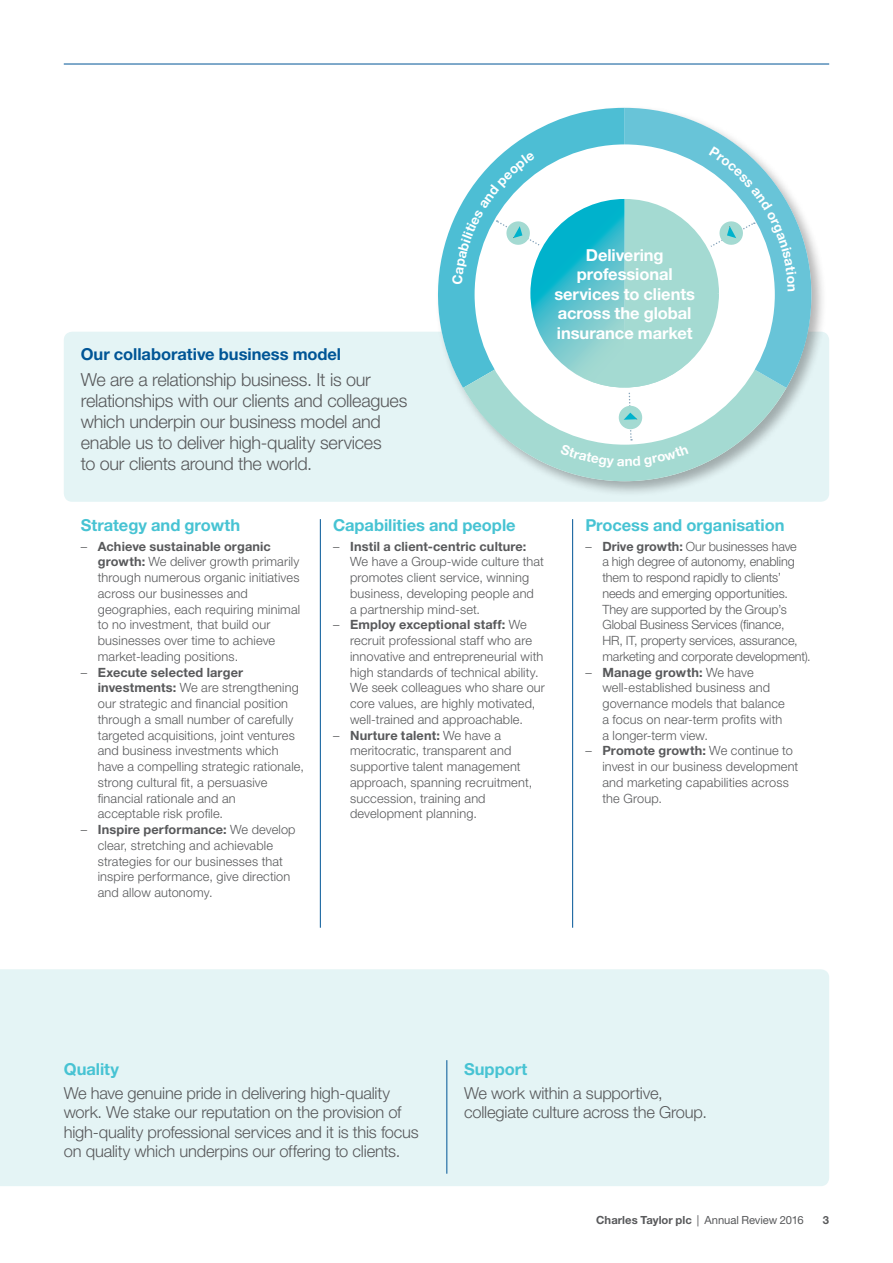
<style>
.page{position:relative;width:893px;height:1263px;background:#fff}
.page>*{position:absolute;margin:0;border:0;box-sizing:border-box;transform-origin:0 0}
.t1{font:300 18px/21px "Helvetica Neue LT Std";letter-spacing:-.015em;color:#58595b}
.t2{font:300 16.5px/19.5px "Helvetica Neue LT Std";letter-spacing:-.01em;color:#58595b}
.t3{font:700 16.5px "Helvetica Neue LT Std";color:#47c3d3}
.t4{font:700 16.5px/19.5px "Helvetica Neue LT Std";letter-spacing:-.005em;color:#fff;text-align:center}
.t5{font:700 16.5px "Helvetica Neue LT Std";letter-spacing:-.005em;color:#005596}
.t6{font:300 12.75px/15.8px "Helvetica Neue LT Std";letter-spacing:.01em;color:#58595b}
.t7{font:11.25px "Helvetica Neue LT Std";letter-spacing:-.01em;color:#58595b}
.t8{font:700 11.25px "Helvetica Neue LT Std";color:#58595b}
.s1{font-weight:700}
</style>
<div class="page">
<div style="left:0;top:969px;width:829px;height:217px;background:#e4f4f5"></div>
<hr style="left:64px;top:64px;width:765px;height:1px;background:#005596">
<div style="left:64px;top:332px;width:765px;height:170px;background:#e4f4f5;border-radius:9px"></div>
<hr style="left:447px;top:1060px;width:1px;height:114px;background:#005596">
<div style="left:434px;top:104px;width:393px;height:393px;background:#000;opacity:.3"></div>
<svg style="left:434px;top:108px;width:191px;height:280px"></svg>
<svg style="left:463px;top:468px;width:323px;height:29px"></svg>
<svg style="left:625px;top:108px;width:186px;height:280px"></svg>
<hr style="left:320px;top:519px;width:1px;height:409px;background:#005596">
<hr style="left:572px;top:519px;width:1px;height:409px;background:#005596">
<svg style="left:452px;top:147px;width:344px;height:321px"></svg>
<p class="t5" style="left:81px;top:344px;width:262px">Our collaborative business model</p>
<h1 class="t1" style="left:81px;top:368px;width:328px">We are a relationship business. It is our relationships with our clients and colleagues which underpin our business model and enable us to deliver high-quality services<br>to our clients around the world.</h1>
<p class="t4" style="left:554px;top:245px;width:142px">Delivering professional services to clients across the global insurance market</p>
<p class="t3" style="left:81px;top:514px;width:161px">Strategy and growth</p>
<p class="t6" style="left:98px;top:538px;width:204px;text-indent:-17px">– <span class="s1">Achieve sustainable organic growth:</span> We deliver growth primarily through numerous organic initiatives across our businesses and geographies, each requiring minimal to no investment, that build our businesses over time to achieve market-leading positions.</p>
<p class="t6" style="left:98px;top:664px;width:208px;text-indent:-17px">– <span class="s1">Execute selected larger investments:</span> We are strengthening our strategic and financial position through a small number of carefully targeted acquisitions, joint ventures and business investments which have a compelling strategic rationale, strong cultural fit, a persuasive financial rationale and an<br>acceptable risk profile.</p>
<p class="t6" style="left:98px;top:821px;width:199px;text-indent:-17px">– <span class="s1">Inspire performance:</span> We develop clear, stretching and achievable strategies for our businesses that inspire performance, give direction and allow autonomy.</p>
<p class="t3" style="left:333px;top:514px;width:184px">Capabilities and people</p>
<p class="t6" style="left:350px;top:538px;width:195px;text-indent:-17px">– <span class="s1">Instil a client-centric culture:<br></span>We have a Group-wide culture that promotes client service, winning business, developing people and<br>a partnership mind-set.</p>
<p class="t6" style="left:350px;top:617px;width:196px;text-indent:-17px">– <span class="s1">Employ exceptional staff:</span> We recruit professional staff who are innovative and entrepreneurial with high standards of technical ability.<br>We seek colleagues who share our core values, are highly motivated, well-trained and approachable.</p>
<p class="t6" style="left:350px;top:727px;width:184px;text-indent:-17px">– <span class="s1">Nurture talent:</span> We have a meritocratic, transparent and supportive talent management approach, spanning recruitment, succession, training and development planning.</p>
<p class="t3" style="left:585px;top:514px;width:201px">Process and organisation</p>
<p class="t6" style="left:602px;top:538px;width:210px;text-indent:-17px">– <span class="s1">Drive growth:</span> Our businesses have<br>a high degree of autonomy, enabling them to respond rapidly to clients’ needs and emerging opportunities.<br>They are supported by the Group’s Global Business Services (finance,<br>HR, IT, property services, assurance, marketing and corporate development).</p>
<p class="t6" style="left:602px;top:664px;width:184px;text-indent:-17px">– <span class="s1">Manage growth:</span> We have well-established business and governance models that balance a focus on near-term profits with a longer-term view.</p>
<p class="t6" style="left:602px;top:743px;width:197px;text-indent:-17px">– <span class="s1">Promote growth:</span> We continue to invest in our business development and marketing capabilities across the Group.</p>
<p class="t3" style="left:64px;top:1059px;width:57px">Quality</p>
<p class="t2" style="left:64px;top:1083px;width:357px">We have genuine pride in delivering high-quality work. We stake our reputation on the provision of high-quality professional services and it is this focus on quality which underpins our offering to clients.</p>
<p class="t3" style="left:464px;top:1059px;width:65px">Support</p>
<p class="t2" style="left:464px;top:1083px;width:244px">We work within a supportive, collegiate culture across the Group.</p>
<p class="t7" style="left:596px;top:1213px;width:209px"><span class="s1">Charles Taylor plc</span> | Annual Review 2016</p>
<p class="t8" style="left:823px;top:1213px;width:8px">3</p>
</div>
